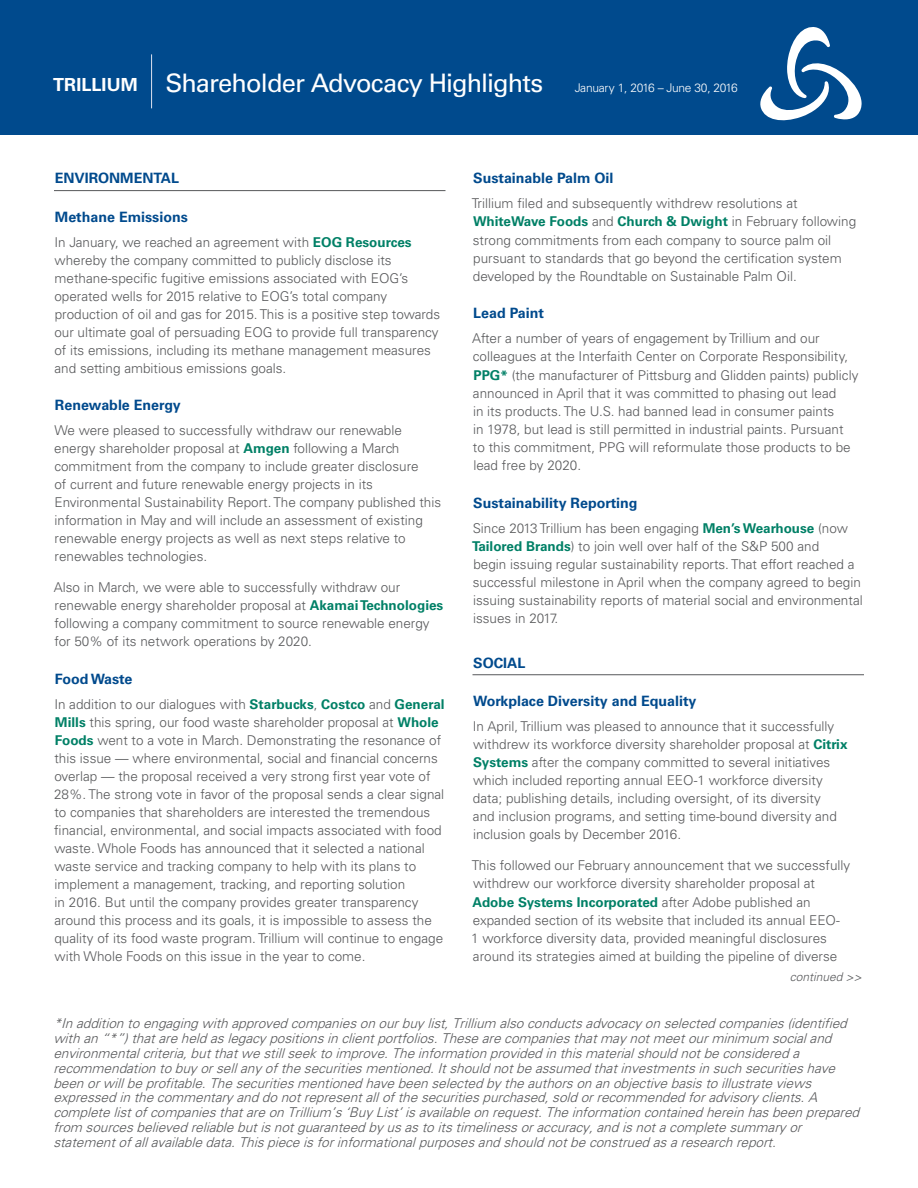
<style>
.page{position:relative;width:918px;height:1188px;background:#fff}
.page>*{position:absolute;margin:0;border:0;box-sizing:border-box;transform-origin:0 0}
.t1{font:25.5px "Univers";letter-spacing:-.035em;color:#fff}
.t2{font:700 18px "Univers";letter-spacing:.005em;color:#fff}
.Subhead_2{font:700 14.25px "Univers";color:#004a8d}
.Subhead{font:700 14.25px "Univers";color:#004a8d}
.Body_Copy{font:300 13.5px/18px "Univers";color:#57585a}
.Body_Copy-2{font:italic 300 13.5px/14.9px "Univers LT Std";color:#57585a}
.Date{font:300 12px "Univers";letter-spacing:-.02em;color:#fff}
.Body_Copy-3{font:italic 300 12px "Univers";color:#57585a}
.s1{font-weight:700;color:#008066}
</style>
<div class="page">
<hr style="left:54px;top:190px;width:392px;height:1px;background:#57585a">
<hr style="left:472px;top:674px;width:392px;height:1px;background:#57585a">
<div style="left:0;top:0;width:918px;height:135px;background:#004a8d"></div>
<svg style="left:760px;top:27px;width:102px;height:94px"></svg>
<hr style="left:151px;top:54px;width:1px;height:54px;background:#dce1ef">
<p class="t2" style="left:53px;top:74px;width:86px">TRILLIUM</p>
<p class="t1" style="left:165px;top:68px;width:379px">Shareholder Advocacy Highlights</p>
<p class="Date" style="left:575px;top:80px;width:165px">January 1, 2016 – June 30, 2016</p>
<p class="Subhead" style="left:55px;top:170px;width:126px">ENVIRONMENTAL</p>
<p class="Subhead_2" style="left:55px;top:208px;width:135px">Methane Emissions</p>
<p class="Body_Copy" style="left:54px;top:233px;width:387px">In January, we reached an agreement with <span class="s1">EOG Resources </span>whereby the company committed to publicly disclose its methane-specific fugitive emissions associated with EOG’s operated wells for 2015 relative to EOG’s total company production of oil and gas for 2015. This is a positive step towards our ultimate goal of persuading EOG to provide full transparency of its emissions, including its methane management measures and setting ambitious emissions goals.</p>
<p class="Subhead_2" style="left:55px;top:397px;width:127px">Renewable Energy</p>
<p class="Body_Copy" style="left:54px;top:421px;width:388px">We were pleased to successfully withdraw our renewable energy shareholder proposal at <span class="s1">Amgen</span> following a March commitment from the company to include greater disclosure<br>of current and future renewable energy projects in its Environmental Sustainability Report. The company published this information in May and will include an assessment of existing renewable energy projects as well as next steps relative to renewables technologies.</p>
<p class="Body_Copy" style="left:54px;top:578px;width:391px">Also in March, we were able to successfully withdraw our renewable energy shareholder proposal at <span class="s1">Akamai Technologies </span>following a company commitment to source renewable energy for 50% of its network operations by 2020.</p>
<p class="Subhead_2" style="left:55px;top:671px;width:79px">Food Waste</p>
<p class="Body_Copy" style="left:54px;top:695px;width:392px">In addition to our dialogues with <span class="s1">Starbucks</span>, <span class="s1">Costco</span> and <span class="s1">General Mills</span> this spring, our food waste shareholder proposal at <span class="s1">Whole Foods</span> went to a vote in March. Demonstrating the resonance of this issue — where environmental, social and financial concerns overlap — the proposal received a very strong first year vote of 28%. The strong vote in favor of the proposal sends a clear signal to companies that shareholders are interested the tremendous financial, environmental, and social impacts associated with food waste. Whole Foods has announced that it selected a national waste service and tracking company to help with its plans to implement a management, tracking, and reporting solution<br>in 2016. But until the company provides greater transparency around this process and its goals, it is impossible to assess the quality of its food waste program. Trillium will continue to engage with Whole Foods on this issue in the year to come.</p>
<p class="Subhead_2" style="left:473px;top:170px;width:142px">Sustainable Palm Oil</p>
<p class="Body_Copy" style="left:472px;top:194px;width:386px">Trillium filed and subsequently withdrew resolutions at <span class="s1">WhiteWave Foods</span> and <span class="s1">Church &amp; Dwight</span> in February following strong commitments from each company to source palm oil pursuant to standards that go beyond the certification system developed by the Roundtable on Sustainable Palm Oil.</p>
<p class="Subhead_2" style="left:473px;top:305px;width:72px">Lead Paint</p>
<p class="Body_Copy" style="left:472px;top:329px;width:388px">After a number of years of engagement by Trillium and our colleagues at the Interfaith Center on Corporate Responsibility, <span class="s1">PPG*</span> (the manufacturer of Pittsburg and Glidden paints) publicly announced in April that it was committed to phasing out lead<br>in its products. The U.S. had banned lead in consumer paints<br>in 1978, but lead is still permitted in industrial paints. Pursuant<br>to this commitment, PPG will reformulate those products to be lead free by 2020.</p>
<p class="Subhead_2" style="left:473px;top:494px;width:166px">Sustainability Reporting</p>
<p class="Body_Copy" style="left:472px;top:519px;width:392px">Since 2013 Trillium has been engaging <span class="s1">Men’s Wearhouse</span> (now <span class="s1">Tailored Brands</span>) to join well over half of the S&amp;P 500 and<br>begin issuing regular sustainability reports. That effort reached a successful milestone in April when the company agreed to begin issuing sustainability reports of material social and environmental issues in 2017.</p>
<p class="Subhead" style="left:473px;top:654px;width:54px">SOCIAL</p>
<p class="Subhead_2" style="left:473px;top:693px;width:225px">Workplace Diversity and Equality</p>
<p class="Body_Copy" style="left:473px;top:717px;width:376px">In April, Trillium was pleased to announce that it successfully withdrew its workforce diversity shareholder proposal at <span class="s1">Citrix Systems</span> after the company committed to several initiatives which included reporting annual EEO-1 workforce diversity data; publishing details, including oversight, of its diversity<br>and inclusion programs, and setting time-bound diversity and inclusion goals by December 2016.</p>
<p class="Body_Copy" style="left:471px;top:857px;width:381px">This followed our February announcement that we successfully withdrew our workforce diversity shareholder proposal at <span class="s1">Adobe Systems Incorporated</span> after Adobe published an expanded section of its website that included its annual EEO-<br>1 workforce diversity data, provided meaningful disclosures around its strategies aimed at building the pipeline of diverse</p>
<p class="Body_Copy-3" style="left:790px;top:970px;width:73px">continued &gt;&gt;</p>
<p class="Body_Copy-2" style="left:53px;top:1016px;width:812px">*Inadditiontoengagingwithapprovedcompaniesonourbuylist,Trillium alsoconductsadvocacyonselectedcompanies(identified withan“*”)thatareheldaslegacypositionsinclientportfolios.Thesearecompaniesthatmaynotmeetourminimum socialand environmentalcriteria,butthatwestillseektoimprove.Theinformationprovidedinthismaterialshouldnotbeconsidereda recommendationtobuyorsellanyofthesecuritiesmentioned.Itshouldnotbeassumedthatinvestmentsinsuchsecuritieshave beenorwillbeprofitable.Thesecuritiesmentionedhavebeenselectedbytheauthorsonanobjectivebasistoillustrateviews expressedinthecommentaryanddonotrepresentallofthesecuritiespurchased,soldorrecommendedforadvisoryclients.A completelistofcompaniesthatareonTrillium’s‘BuyList’isavailableonrequest.Theinformationcontainedhereinhasbeenprepared from sourcesbelievedreliablebutisnotguaranteedbyusastoitstimelinessoraccuracy,andisnotacompletesummaryor statementofallavailabledata.Thispieceisforinformationalpurposesandshouldnotbeconstruedasaresearchreport.</p>
</div>
